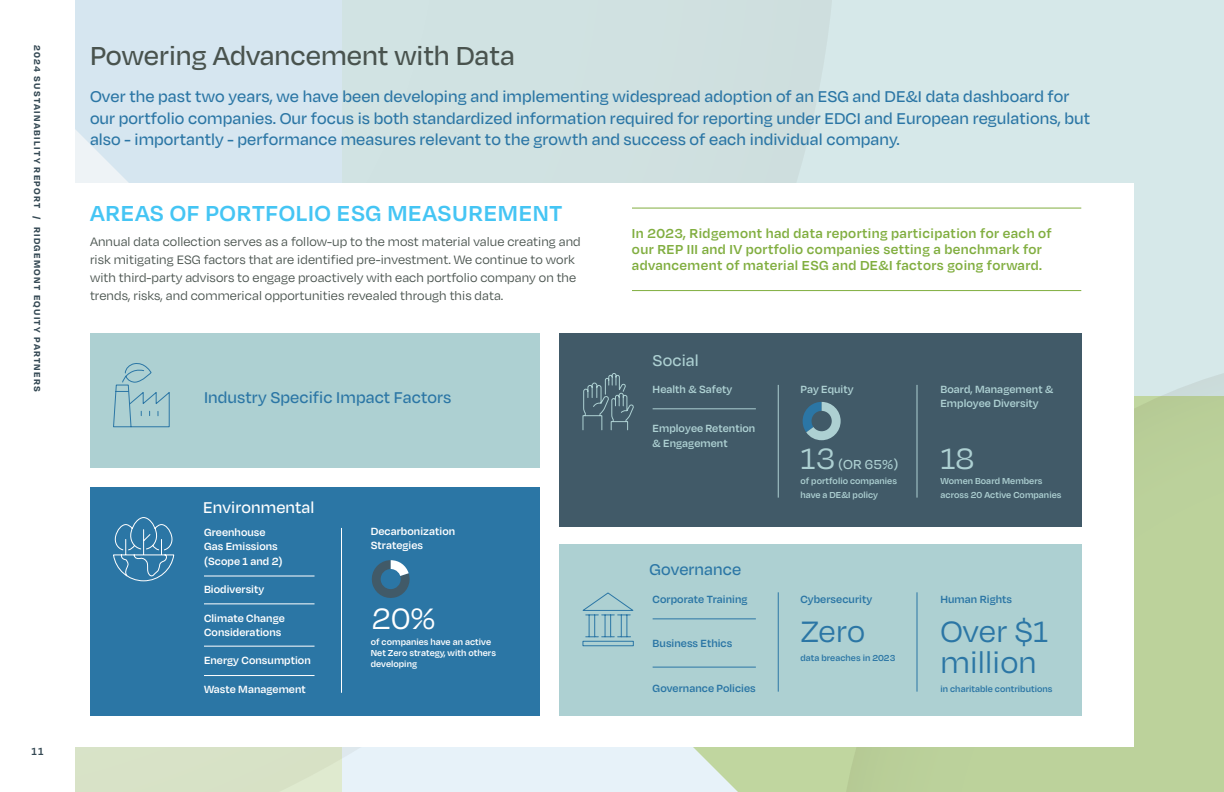
<style>
.page{position:relative;width:1224px;height:792px;background:#fff}
.page>*{position:absolute;margin:0;border:0;box-sizing:border-box;transform-origin:0 0}
.t1{font:34px/31px "Degular";letter-spacing:.005em;color:#2b76a5}
.t2{font:34px "Degular";color:#add0d2}
.t3{font:34px "Degular";color:#fff}
.t4{font:500 30px "Degular";color:#49534e}
.t5{font:600 25px "Degular";letter-spacing:.025em;color:#45c5f4}
.t6{font:500 18px/21.6px "Degular";letter-spacing:.005em;color:#2b76a5}
.t7{font:500 18px "Degular";letter-spacing:.005em;color:#fff}
.t8{font:500 18px "Degular";letter-spacing:.005em;color:#add0d2}
.t9{font:600 15px/16px "Degular";letter-spacing:.025em;color:#81ae40}
.t10{font:500 15px "Degular";color:#add0d2}
.t11{font:14px/18px "Degular";letter-spacing:.005em;color:#49534e}
.t12{font:600 12px/14.4px "Degular";letter-spacing:.005em;color:#fff}
.t13{font:600 12px/14.4px "Degular";letter-spacing:.005em;color:#add0d2}
.t14{font:600 12px "Degular";letter-spacing:.005em;color:#2b76a5}
.t15{font:600 12px "Degular";color:#344853}
.t16{font:600 10px/14px "Degular";letter-spacing:.005em;color:#add0d2}
.t17{font:600 10px/11px "Degular";letter-spacing:.005em;color:#fff}
.t18{font:700 10px "Degular";letter-spacing:.13em;color:#344853}
.t19{font:600 10px "Degular";letter-spacing:.005em;color:#2b76a5}
</style>
<div class="page">
<div style="left:342px;top:0;width:882px;height:396px;background:#d6e8e9"></div>
<div style="left:837px;top:396px;width:387px;height:396px;background:#bcd29b"></div>
<svg style="left:342px;top:747px;width:495px;height:45px;background:#ddebe3"></svg>
<div style="left:75px;top:396px;width:267px;height:396px;background:#d8e2c6"></div>
<div style="left:75px;top:0;width:267px;height:183px;background:#d6e6f0"></div>
<div style="left:45px;top:183px;width:1089px;height:564px;background:#fff"></div>
<div style="left:90px;top:333px;width:449px;height:135px;background:#add0d2"></div>
<div style="left:90px;top:487px;width:449px;height:229px;background:#2b76a5"></div>
<div style="left:559px;top:333px;width:522px;height:194px;background:#415a68"></div>
<div style="left:559px;top:544px;width:522px;height:172px;background:#add0d2"></div>
<hr style="left:632px;top:208px;width:449px;height:1px;background:#81ae40">
<hr style="left:632px;top:290px;width:449px;height:1px;background:#81ae40">
<svg style="left:113px;top:363px;width:57px;height:65px"></svg>
<svg style="left:113px;top:517px;width:62px;height:65px"></svg>
<svg style="left:582px;top:592px;width:52px;height:55px"></svg>
<svg style="left:582px;top:373px;width:52px;height:58px"></svg>
<hr style="left:341px;top:528px;width:1px;height:165px;background:#fff">
<hr style="left:778px;top:385px;width:1px;height:113px;background:#add0d2">
<hr style="left:916px;top:385px;width:2px;height:113px;background:#add0d2">
<hr style="left:778px;top:592px;width:1px;height:100px;background:#2b76a5">
<hr style="left:916px;top:592px;width:2px;height:100px;background:#2b76a5">
<hr style="left:653px;top:618px;width:103px;height:1px;background:#2b76a5">
<hr style="left:653px;top:667px;width:103px;height:1px;background:#2b76a5">
<hr style="left:653px;top:408px;width:103px;height:1px;background:#add0d2">
<hr style="left:204px;top:576px;width:111px;height:1px;background:#fff">
<hr style="left:204px;top:603px;width:111px;height:1px;background:#fff">
<hr style="left:204px;top:646px;width:111px;height:1px;background:#fff">
<hr style="left:204px;top:675px;width:111px;height:1px;background:#fff">
<svg style="left:371px;top:560px;width:39px;height:38px"></svg>
<div style="left:381px;top:569px;width:20px;height:20px;background:#2b76a5;border-radius:50%"></div>
<svg style="left:802px;top:402px;width:39px;height:38px"></svg>
<div style="left:812px;top:411px;width:20px;height:20px;background:#415a68;border-radius:50%"></div>
<p class="t18" style="left:44px;top:45px;width:348px;rotate:90deg">2024 SUSTAINABILITY REPORT / RIDGEMONT EQUITY PARTNERS</p>
<p class="t15" style="left:31px;top:744px;width:14px">11</p>
<h2 class="t4" style="left:90px;top:37px;width:426px">Powering Advancement with Data</h2>
<p class="t6" style="left:90px;top:85px;width:1002px">Over the past two years, we have been developing and implementing widespread adoption of an ESG and DE&amp;I data dashboard for our portfolio companies. Our focus is both standardized information required for reporting under EDCI and European regulations, but also - importantly - performance measures relevant to the growth and success of each individual company.</p>
<h3 class="t5" style="left:90px;top:198px;width:474px">AREAS OF PORTFOLIO ESG MEASUREMENT</h3>
<p class="t11" style="left:90px;top:232px;width:492px">Annual data collection serves as a follow-up to the most material value creating and risk mitigating ESG factors that are identified pre-investment. We continue to work with third-party advisors to engage proactively with each portfolio company on the trends, risks, and commerical opportunities revealed through this data.</p>
<p class="t9" style="left:632px;top:225px;width:421px">In 2023, Ridgemont had data reporting participation for each of our REP III and IV portfolio companies setting a benchmark for advancement of material ESG and DE&amp;I factors going forward.</p>
<p class="t6" style="left:204px;top:386px;width:249px">Industry Specific Impact Factors</p>
<p class="t7" style="left:203px;top:496px;width:113px">Environmental</p>
<p class="t12" style="left:204px;top:524px;width:80px">Greenhouse<br>Gas Emissions (Scope 1 and 2)</p>
<p class="t12" style="left:204px;top:582px;width:62px">Biodiversity</p>
<p class="t12" style="left:204px;top:610px;width:82px">Climate Change<br>Considerations</p>
<p class="t12" style="left:204px;top:653px;width:108px">Energy Consumption</p>
<p class="t12" style="left:204px;top:681px;width:103px">Waste Management</p>
<p class="t12" style="left:371px;top:523px;width:86px">Decarbonization<br>Strategies</p>
<h1 class="t3" style="left:372px;top:598px;width:65px">20%</h1>
<p class="t17" style="left:371px;top:636px;width:127px">of companies have an active<br>Net Zero strategy, with others developing</p>
<p class="t8" style="left:653px;top:349px;width:48px">Social</p>
<p class="t13" style="left:653px;top:381px;width:81px">Health &amp; Safety</p>
<p class="t13" style="left:653px;top:421px;width:104px">Employee Retention &amp; Engagement</p>
<p class="t6" style="left:650px;top:557px;width:93px">Governance</p>
<p class="t14" style="left:653px;top:592px;width:96px">Corporate Training</p>
<p class="t14" style="left:653px;top:636px;width:81px">Business Ethics</p>
<p class="t14" style="left:653px;top:680px;width:105px">Governance Policies</p>
<p class="t13" style="left:800px;top:381px;width:55px">Pay Equity</p>
<h1 class="t2" style="left:800px;top:438px;width:36px">13</h1>
<p class="t10" style="left:838px;top:455px;width:62px">(OR 65%)</p>
<p class="t16" style="left:800px;top:473px;width:98px">of portfolio companies have a DE&amp;I policy</p>
<p class="t13" style="left:940px;top:381px;width:114px">Board, Management &amp;<br>Employee Diversity</p>
<h1 class="t2" style="left:940px;top:438px;width:35px">18</h1>
<p class="t16" style="left:940px;top:473px;width:123px">Women Board Members across 20 Active Companies</p>
<p class="t14" style="left:800px;top:592px;width:73px">Cybersecurity</p>
<p class="t14" style="left:940px;top:592px;width:73px">Human Rights</p>
<h1 class="t1" style="left:940px;top:614px;width:110px">Over $1 million</h1>
<p class="t19" style="left:940px;top:682px;width:113px">in charitable contributions</p>
<h1 class="t1" style="left:800px;top:614px;width:66px">Zero</h1>
<p class="t19" style="left:800px;top:651px;width:96px">data breaches in 2023</p>
</div>
